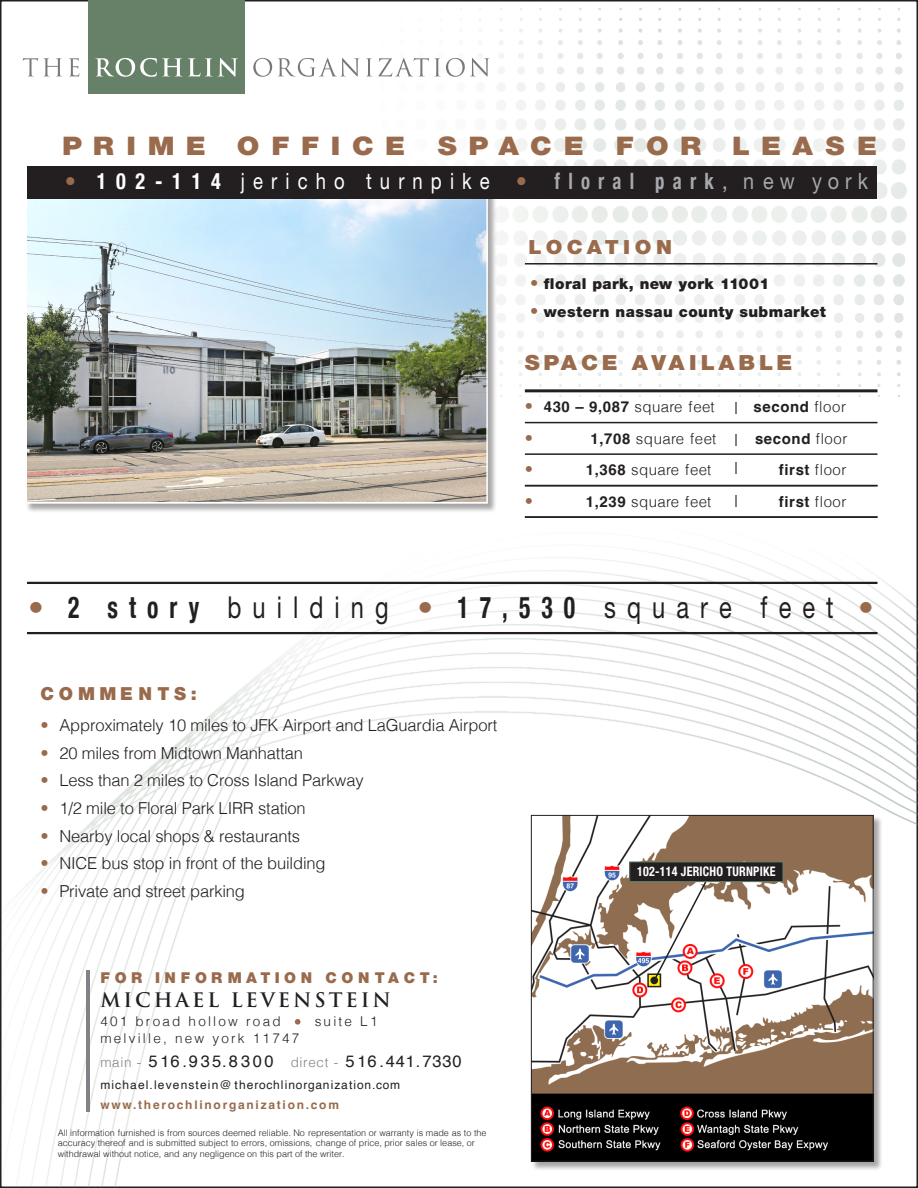
<style>
.page{position:relative;width:918px;height:1188px;background:#fff}
.page>*{position:absolute;margin:0;border:0;box-sizing:border-box;transform-origin:0 0}
.t1{font:30.3px "Helvetica Neue LT Pro";letter-spacing:.47em;color:#231f20;scale:.78 1}
.t2{font:900 25.65px "Helvetica Neue LT Pro";letter-spacing:.415em;color:#996b4c;scale:1.11 1}
.t3{font:22.5px "Helvetica Neue LT Pro";letter-spacing:.44em;color:#fff;scale:.82 1}
.t4{font:900 20.85px "Helvetica Neue LT Pro";letter-spacing:.16em;color:#996b4c;scale:1.08 1}
.t5{font:700 19.5px "Trajan Pro";letter-spacing:.15em;color:#231f20}
.t6{font:900 19.5px "Helvetica Neue LT Pro";letter-spacing:.2em;color:#996b4c;scale:1.08 1}
.t7{font:900 18px "Helvetica Neue LT Pro";letter-spacing:.26em;color:#996b4c}
.t8{font:300 16.5px "Helvetica";letter-spacing:-.01em;color:#231f20}
.t9{font:16.5px "Helvetica";letter-spacing:.05em;color:#231f20}
.t10{font:300 16.5px "Helvetica";color:#996b4c}
.t11{font:300 15px "Helvetica";letter-spacing:.03em;color:#231f20}
.t12{font:900 15px "Helvetica Neue LT Pro";letter-spacing:.03em;color:#231f20}
.t13{font:700 15px "Helvetica";letter-spacing:.04em;color:#231f20}
.t14{font:900 15px "Helvetica Neue LT Pro";letter-spacing:.31em;color:#996b4c}
.t15{font:300 13.5px "Helvetica";letter-spacing:.165em;color:#231f20}
.t16{font:700 condensed 13.2px "Helvetica Neue LT Pro";letter-spacing:.02em;color:#fff;scale:.91 1}
.t17{font:12px "Helvetica";letter-spacing:.095em;color:#231f20}
.t18{font:700 12px "Helvetica";letter-spacing:.145em;color:#996b4c}
.t19{font:300 9px/10.8px "Helvetica";color:#231f20}
.s1{font-family:"Helvetica Neue";font-weight:700;font-stretch:condensed;color:#996b4c}
.s2{font-family:"Helvetica Neue";font-weight:700;font-stretch:condensed}
.s3{font-family:"Helvetica Neue";font-weight:700;font-stretch:condensed;color:#a8a9ad}
.s4{color:#a8a9ad}
.s5{font-family:"Helvetica";font-weight:300;font-size:16.5px;color:#996b4c}
.s6{font-size:16.5px;color:#996b4c}
.s7{font-weight:700}
.s8{font-weight:300}
.s9{color:#996b4c}
.s10{font-weight:300;font-size:13.5px;color:#808285}
</style>
<div class="page">
<div style="left:25px;top:188px;width:472px;height:325px;background:#231f20;opacity:.4"></div>
<img style="left:479px;top:8px;width:428px;height:394px">
<img style="left:0;top:530px;width:918px;height:658px">
<img style="left:29px;top:199px;width:456px;height:301px">
<div style="left:26px;top:194px;width:462px;height:309px;border:2px solid #fff"></div>
<div style="left:88px;top:0;width:157px;height:93px;background:#668168"></div>
<svg style="left:23px;top:58px;width:39px;height:18px"></svg>
<svg style="left:69px;top:58px;width:10px;height:18px"></svg>
<svg style="left:95px;top:58px;width:143px;height:19px"></svg>
<svg style="left:253px;top:58px;width:19px;height:19px"></svg>
<svg style="left:278px;top:58px;width:81px;height:19px"></svg>
<svg style="left:366px;top:58px;width:6px;height:18px"></svg>
<svg style="left:378px;top:58px;width:111px;height:19px"></svg>
<div style="left:27px;top:166px;width:850px;height:33px;background:#231f20"></div>
<hr style="left:27px;top:582px;width:851px;height:2px;background:#231f20">
<hr style="left:27px;top:632px;width:851px;height:2px;background:#231f20">
<hr style="left:525px;top:263px;width:353px;height:2px;background:#231f20">
<hr style="left:525px;top:389px;width:353px;height:3px;background:#231f20">
<hr style="left:525px;top:422px;width:353px;height:1px;background:#231f20">
<hr style="left:525px;top:516px;width:353px;height:2px;background:#231f20">
<hr style="left:525px;top:453px;width:353px;height:2px;background:#231f20">
<hr style="left:525px;top:485px;width:353px;height:1px;background:#231f20">
<svg style="left:295px;top:1019px;width:5px;height:6px"></svg>
<hr style="left:87px;top:970px;width:3px;height:142px;background:#808285">
<div style="left:531px;top:815px;width:352px;height:356px;background:#231f20;opacity:.4"></div>
<img style="left:533px;top:817px;width:339px;height:342px">
<div style="left:531px;top:815px;width:343px;height:346px;border:1px solid #231f20"></div>
<div style="left:647px;top:973px;width:14px;height:14px;border:2px solid #231f20"></div>
<div style="left:650px;top:977px;width:8px;height:7px;background:#231f20;border-radius:50%"></div>
<svg style="left:652px;top:882px;width:63px;height:100px"></svg>
<div style="left:630px;top:862px;width:153px;height:20px;background:#231f20"></div>
<div style="left:630px;top:862px;width:153px;height:20px;border:1px solid #678169"></div>
<svg style="left:735px;top:463px;width:2px;height:11px"></svg>
<svg style="left:735px;top:434px;width:2px;height:12px"></svg>
<svg style="left:735px;top:403px;width:2px;height:11px"></svg>
<svg style="left:735px;top:496px;width:2px;height:11px"></svg>
<p class="t2" style="left:62px;top:130px;width:311px">PRIME OFFICE</p>
<p class="t2" style="left:438px;top:130px;width:397px">SPACE FOR LEASE</p>
<p class="t3" style="left:65px;top:168px;width:981px"><span class="s1">•</span> <span class="s2">102-114</span> jericho turnpike <span class="s1">•</span> <span class="s3">floral park</span><span class="s4">, new york</span></p>
<p class="t6" style="left:528px;top:235px;width:134px">LOCATION</p>
<p class="t12" style="left:530px;top:275px;width:241px"><span class="s5">•</span> floral park, new york 11001</p>
<p class="t12" style="left:530px;top:302px;width:297px"><span class="s5">•</span> western nassau county submarket</p>
<p class="t4" style="left:525px;top:350px;width:249px">SPACE AVAILABLE</p>
<p class="t11" style="left:525px;top:394px;width:191px"><span class="s6">•</span> <span class="s7">430 – 9,087</span> square feet</p>
<p class="t13" style="left:754px;top:398px;width:94px">second <span class="s8">floor</span></p>
<p class="t10" style="left:525px;top:424px;width:10px">•</p>
<p class="t11" style="left:591px;top:426px;width:127px"><span class="s7">1,708</span> square feet</p>
<p class="t13" style="left:755px;top:429px;width:94px">second <span class="s8">floor</span></p>
<p class="t10" style="left:525px;top:455px;width:10px">•</p>
<p class="t11" style="left:586px;top:457px;width:127px"><span class="s7">1,368</span> square feet</p>
<p class="t13" style="left:779px;top:461px;width:69px">first <span class="s8">floor</span></p>
<p class="t10" style="left:525px;top:487px;width:10px">•</p>
<p class="t11" style="left:586px;top:489px;width:127px"><span class="s7">1,239</span> square feet</p>
<p class="t13" style="left:779px;top:492px;width:69px">first <span class="s8">floor</span></p>
<p class="t1" style="left:28px;top:589px;width:1086px"><span class="s1">•</span> <span class="s2">2 story</span> building <span class="s1">•</span> <span class="s2">17,530</span> square feet <span class="s1">•</span></p>
<p class="t7" style="left:40px;top:682px;width:158px">COMMENTS:</p>
<p class="t8" style="left:40px;top:711px;width:458px"><span class="s9">•</span> Approximately 10 miles to JFK Airport and LaGuardia Airport</p>
<p class="t8" style="left:40px;top:739px;width:264px"><span class="s9">•</span> 20 miles from Midtown Manhattan</p>
<p class="t8" style="left:40px;top:766px;width:325px"><span class="s9">•</span> Less than 2 miles to Cross Island Parkway</p>
<p class="t8" style="left:40px;top:794px;width:267px"><span class="s9">•</span> 1/2 mile to Floral Park LIRR station</p>
<p class="t8" style="left:40px;top:822px;width:261px"><span class="s9">•</span> Nearby local shops &amp; restaurants</p>
<p class="t8" style="left:40px;top:849px;width:287px"><span class="s9">•</span> NICE bus stop in front of the building</p>
<p class="t8" style="left:40px;top:877px;width:206px"><span class="s9">•</span> Private and street parking</p>
<p class="t14" style="left:100px;top:968px;width:339px">FOR INFORMATION CONTACT:</p>
<p class="t5" style="left:100px;top:988px;width:292px">MICHAEL LEVENSTEIN</p>
<p class="t15" style="left:100px;top:1010px;width:182px">401 broad hollow road</p>
<p class="t15" style="left:315px;top:1010px;width:64px">suite L1</p>
<p class="t15" style="left:100px;top:1026px;width:201px">melville, new york 11747</p>
<p class="t9" style="left:100px;top:1049px;width:363px"><span class="s10">main -</span> 516.935.8 300 <span class="s10">direct -</span> 516.441.7330</p>
<p class="t17" style="left:100px;top:1076px;width:301px">michael.levenstein@ therochlinorganization.com</p>
<p class="t18" style="left:100px;top:1097px;width:240px">www.therochlinorganization.com</p>
<p class="t19" style="left:58px;top:1126px;width:430px">All information furnished is from sources deemed reliable. No representation or warranty is made as to the accuracy thereof and is submitted subject to errors, omissions, change of price, prior sales or lease, or withdrawal without notice, and any negligence on this part of the writer.</p>
<p class="t16" style="left:637px;top:863px;width:154px">102-114 JERICHO TURNPIKE</p>
</div>
